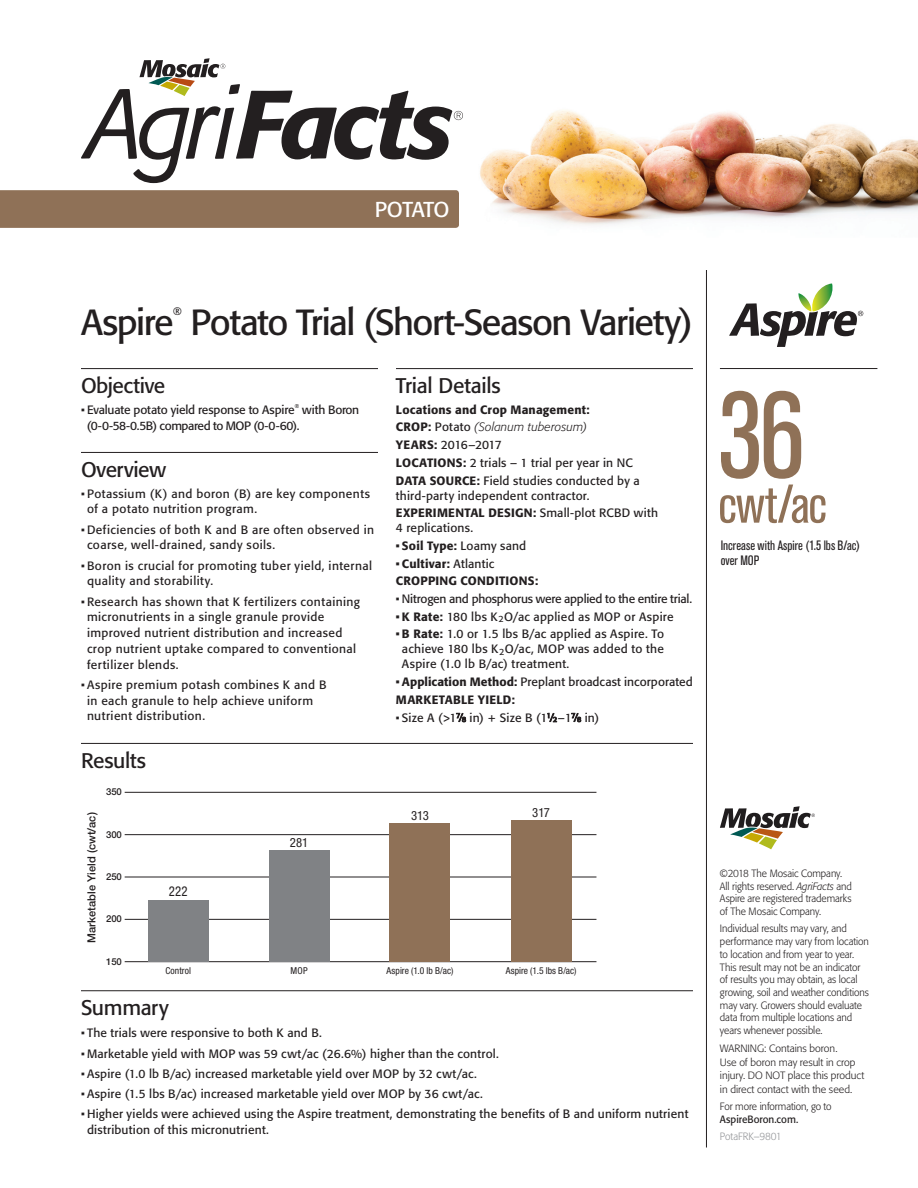
<style>
.page{position:relative;width:918px;height:1188px;background:#fff}
.page>*{position:absolute;margin:0;border:0;box-sizing:border-box;transform-origin:0 0}
.t1{font:condensed 121.5px "Akzidenz Grotesk Pro";color:#8f7157}
.t2{font:condensed 54px "Akzidenz Grotesk Pro";color:#8f7157}
.t3{font:36px "Formata";letter-spacing:-.04em;color:#231f20}
.t4{font:21.3px "Formata";letter-spacing:-.03em;color:#fff}
.t5{font:21px "Formata";letter-spacing:-.015em;color:#231f20}
.t6{font:condensed 13.65px "Helvetica Neue LT Std";color:#231f20;scale:.94 1}
.t7{font:condensed 13.5px/15px "Akzidenz Grotesk Pro";color:#231f20}
.t8{font:condensed 12.75px "Helvetica Neue LT Std";letter-spacing:.005em;color:#231f20}
.t9{font:12px/15.8px "Formata";letter-spacing:.025em;color:#231f20}
.t10{font:500 12px/17.7px "Formata";letter-spacing:.02em;color:#231f20}
.t11{font:12px "Formata";letter-spacing:-.02em;color:#231f20}
.t12{font:12px "Formata";letter-spacing:-.01em;color:#231f20}
.t13{font:12px "Formata";letter-spacing:-.035em;color:#231f20}
.t14{font:12px "Formata";letter-spacing:-.03em;color:#231f20}
.t15{font:500 11.1px "Helvetica Neue LT Std";color:#231f20}
.t16{font:10.8px "Formata";color:#231f20}
.t17{font:300 10.5px/12.8px "Formata";letter-spacing:-.005em;color:#231f20;scale:.95 1}
.t18{font:300 10.5px/13.5px "Formata";letter-spacing:-.005em;color:#231f20}
.t19{font:10.5px "Formata";letter-spacing:-.005em;color:#231f20;scale:.95 1}
.t20{font:300 10.5px "Formata";letter-spacing:-.005em;color:#939598;scale:.95 1}
.t21{font:condensed 9.6px "Helvetica Neue LT Std";letter-spacing:.005em;color:#231f20}
.t22{font:500 9.6px "Helvetica Neue LT Std";color:#231f20}
.t23{font:5.55px "Formata";color:#231f20}
.s1{font-weight:500}
.s2{font-weight:300;font-style:italic}
.s3{font-weight:400}
.s4{font-size:7.05px}
.s5{font-style:italic}
</style>
<div class="page">
<hr style="left:81px;top:368px;width:297px;height:1px;background:#231f20">
<hr style="left:81px;top:452px;width:297px;height:1px;background:#231f20">
<hr style="left:396px;top:368px;width:297px;height:1px;background:#231f20">
<svg style="left:456px;top:713px;width:10px;height:9px"></svg>
<svg style="left:548px;top:713px;width:9px;height:9px"></svg>
<svg style="left:571px;top:713px;width:10px;height:9px"></svg>
<hr style="left:125px;top:792px;width:471px;height:1px;background:#231f20">
<hr style="left:125px;top:834px;width:471px;height:1px;background:#231f20">
<hr style="left:125px;top:877px;width:471px;height:1px;background:#231f20">
<hr style="left:125px;top:919px;width:471px;height:1px;background:#231f20">
<hr style="left:125px;top:961px;width:471px;height:1px;background:#231f20">
<div style="left:390px;top:823px;width:60px;height:139px;background:#8f7157"></div>
<div style="left:269px;top:851px;width:60px;height:111px;background:#808285"></div>
<div style="left:148px;top:900px;width:60px;height:62px;background:#808285"></div>
<div style="left:511px;top:820px;width:60px;height:142px;background:#8f7157"></div>
<hr style="left:81px;top:990px;width:612px;height:1px;background:#231f20">
<hr style="left:81px;top:743px;width:612px;height:1px;background:#231f20">
<svg style="left:81px;top:58px;width:382px;height:125px"></svg>
<svg style="left:729px;top:283px;width:134px;height:64px"></svg>
<div style="left:0;top:190px;width:459px;height:38px;background:#8f7157"></div>
<img style="left:480px;top:110px;width:438px;height:115px">
<hr style="left:706px;top:270px;width:1px;height:878px;background:#231f20">
<hr style="left:720px;top:368px;width:157px;height:1px;background:#231f20">
<svg style="left:720px;top:806px;width:95px;height:43px"></svg>
<h3 class="t4" style="left:375px;top:197px;width:76px">POTATO</h3>
<h3 class="t3" style="left:81px;top:300px;width:94px">Aspire</h3>
<p class="t16" style="left:173px;top:305px;width:10px">®</p>
<h3 class="t3" style="left:191px;top:300px;width:504px">Potato Trial (Short-Season Variety)</h3>
<h3 class="t5" style="left:81px;top:373px;width:86px">Objective</h3>
<p class="t12" style="left:81px;top:402px;width:215px">• Evaluate potato yield response to Aspire</p>
<p class="t23" style="left:295px;top:403px;width:6px">®</p>
<p class="t14" style="left:302px;top:402px;width:58px">with Boron</p>
<p class="t13" style="left:87px;top:418px;width:214px">(0-0-58-0.5B) compared to MOP (0-0-60).</p>
<h3 class="t5" style="left:81px;top:456px;width:86px">Overview</h3>
<p class="t9" style="left:87px;top:485px;width:284px;text-indent:-6px">• Potassium (K) and boron (B) are key components of a potato nutrition program.</p>
<p class="t9" style="left:87px;top:521px;width:289px;text-indent:-6px">• Deficiencies of both K and B are often observed in coarse, well-drained, sandy soils.</p>
<p class="t9" style="left:87px;top:557px;width:287px;text-indent:-6px">• Boron is crucial for promoting tuber yield, internal quality and storability.</p>
<p class="t9" style="left:87px;top:593px;width:275px;text-indent:-6px">• Research has shown that K fertilizers containing micronutrients in a single granule provide improved nutrient distribution and increased crop nutrient uptake compared to conventional fertilizer blends.</p>
<p class="t9" style="left:87px;top:677px;width:241px;text-indent:-6px">• Aspire premium potash combines K and B in each granule to help achieve uniform nutrient distribution.</p>
<h3 class="t5" style="left:81px;top:747px;width:67px">Results</h3>
<p class="t15" style="left:85px;top:943px;width:132px;rotate:-90deg">Marketable Yield (cwt/ac)</p>
<p class="t22" style="left:106px;top:786px;width:17px">350</p>
<p class="t22" style="left:106px;top:828px;width:17px">300</p>
<p class="t22" style="left:106px;top:871px;width:17px">250</p>
<p class="t22" style="left:106px;top:913px;width:17px">200</p>
<p class="t22" style="left:106px;top:956px;width:17px">150</p>
<p class="t6" style="left:169px;top:884px;width:22px">222</p>
<p class="t8" style="left:290px;top:835px;width:20px">281</p>
<h3 class="t5" style="left:396px;top:373px;width:106px">Trial Details</h3>
<p class="t9" style="left:396px;top:401px;width:245px;line-height:17.7px"><span class="s1">Locations and Crop Management:<br>CROP:</span> Potato <span class="s2">(Solanum tuberosum)<br></span><span class="s1">YEARS:</span> 2016–2017<br><span class="s1">LOCATIONS:</span> 2 trials – 1 trial per year in NC <span class="s1">DATA SOURCE:</span> Field studies conducted by a</p>
<p class="t9" style="left:396px;top:486px;width:264px;line-height:17.7px">third-party independent contractor.<br><span class="s1">EXPERIMENTAL DESIGN:</span> Small-plot RCBD with</p>
<p class="t9" style="left:396px;top:520px;width:79px">4 replications.</p>
<p class="t10" style="left:396px;top:537px;width:132px">• Soil Type: <span class="s3">Loamy sand</span></p>
<p class="t10" style="left:396px;top:555px;width:144px">• Cultivar: <span class="s3">Atlantic<br></span>CROPPING CONDITIONS:</p>
<p class="t11" style="left:396px;top:592px;width:298px">• Nitrogen and phosphorus were applied to the entire trial.</p>
<p class="t9" style="left:396px;top:609px;width:279px"><span class="s1">• K Rate:</span> 180 lbs K<sub>2</sub>O/ac applied as MOP or Aspire</p>
<p class="t9" style="left:402px;top:627px;width:264px;line-height:15px;text-align:justify;text-indent:-6px"><span class="s1">• B Rate:</span> 1.0 or 1.5 lbs B/ac applied as Aspire. To achieve 180 lbs K<sub>2</sub>O/ac, MOP was added to the Aspire (1.0 lb B/ac) treatment.</p>
<p class="t10" style="left:396px;top:673px;width:298px">• Application Method: <span class="s3">Preplant broadcast incorporated<br></span>MARKETABLE YIELD:</p>
<p class="t9" style="left:396px;top:709px;width:205px">• Size A (&gt;1<sup>7</sup>⁄<span class="s4">8</span> in) + Size B (1<sup>1</sup>⁄<span class="s4">2</span>–1<sup>7</sup>⁄<span class="s4">8</span> in)</p>
<p class="t8" style="left:411px;top:808px;width:19px">313</p>
<p class="t8" style="left:532px;top:805px;width:19px">317</p>
<p class="t21" style="left:165px;top:965px;width:27px">Control</p>
<p class="t21" style="left:291px;top:965px;width:18px">MOP</p>
<p class="t21" style="left:387px;top:965px;width:68px">Aspire (1.0 lb B/ac)</p>
<p class="t21" style="left:506px;top:965px;width:72px">Aspire (1.5 lbs B/ac)</p>
<h3 class="t5" style="left:81px;top:995px;width:89px">Summary</h3>
<p class="t9" style="left:81px;top:1025px;width:242px">• The trials were responsive to both K and B.</p>
<p class="t9" style="left:81px;top:1046px;width:419px">• Marketable yield with MOP was 59 cwt/ac (26.6%) higher than the control.</p>
<p class="t9" style="left:81px;top:1066px;width:398px">• Aspire (1.0 lb B/ac) increased marketable yield over MOP by 32 cwt/ac.</p>
<p class="t9" style="left:81px;top:1086px;width:403px">• Aspire (1.5 lbs B/ac) increased marketable yield over MOP by 36 cwt/ac.</p>
<p class="t9" style="left:87px;top:1106px;width:603px;text-indent:-6px">• Higher yields were achieved using the Aspire treatment, demonstrating the benefits of B and uniform nutrient distribution of this micronutrient.</p>
<h1 class="t1" style="left:717px;top:356px;width:89px">36</h1>
<h2 class="t2" style="left:718px;top:469px;width:111px">cwt/ac</h2>
<p class="t7" style="left:721px;top:538px;width:141px">Increase with Aspire (1.5 lbs B/ac) over MOP</p>
<p class="t17" style="left:720px;top:867px;width:140px">©2018 The Mosaic Company.<br>All rights reserved. <span class="s5">AgriFacts</span> and<br>Aspire are registered trademarks of The Mosaic Company.</p>
<p class="t17" style="left:720px;top:922px;width:158px">Individual results may vary, and performance may vary from location to location and from year to year.<br>This result may not be an indicator of results you may obtain, as local growing, soil and weather conditions may vary. Growers should evaluate data from multiple locations and years whenever possible.</p>
<p class="t18" style="left:720px;top:1042px;width:146px">WARNING: Contains boron.<br>Use of boron may result in crop injury. DO NOT place this product in direct contact with the seed.</p>
<p class="t17" style="left:720px;top:1100px;width:119px">For more information, go to</p>
<p class="t19" style="left:720px;top:1113px;width:84px">AspireBoron.com.</p>
<p class="t20" style="left:720px;top:1130px;width:67px">PotaFRK–9801</p>
</div>
